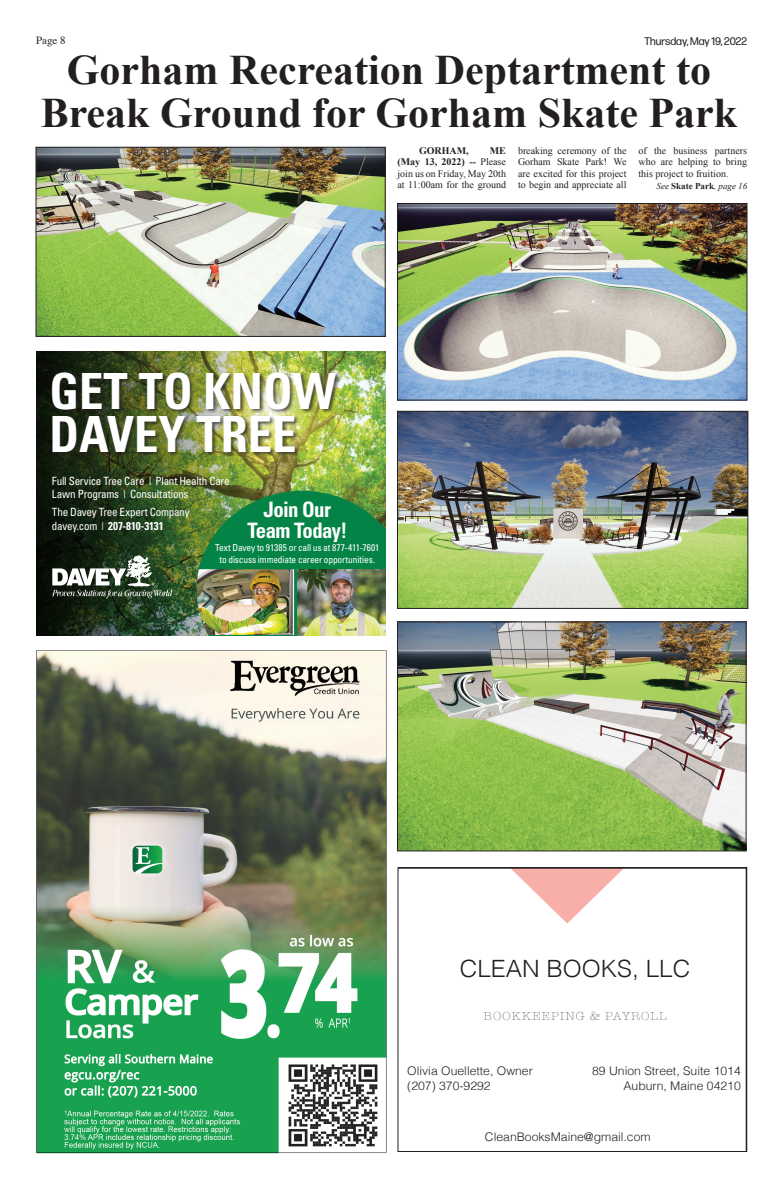
<style>
.page{position:relative;width:783px;height:1188px;background:#fff}
.page>*{position:absolute;margin:0;border:0;box-sizing:border-box;transform-origin:0 0}
.t1{font:700 condensed 49.9px/43.2px "Univers";color:#fff}
.t2{font:700 42px/43px "Times New Roman";color:#231f20;text-align:center}
.t3{font:300 23.8px "Helvetica";color:#231f20}
.t4{font:700 condensed 21.3px/21.3px "Univers";letter-spacing:-.03em;color:#fff;text-align:center}
.t5{font:300 11.9px/14.3px "Helvetica";color:#231f20}
.t6{font:300 11.9px "American Typewriter";letter-spacing:.09em;color:#454647}
.t7{font:condensed 11.4px/13.4px "Univers";letter-spacing:-.025em;color:#fff}
.t8{font:11px "Forma DJR Deck";color:#231f20}
.t9{font:11px "Times";color:#231f20}
.t10{font:10px/11.5px "Times New Roman";color:#231f20;text-align:justify}
.t11{font:700 10px "Times New Roman";color:#231f20}
.t12{font:condensed 9.7px/11.6px "Univers";letter-spacing:-.015em;color:#fff;text-align:center}
.t13{font:italic 9px "Times New Roman";color:#231f20}
.s1{font-weight:700}
.s2{font-weight:700;font-style:normal}
.s3{font-weight:300}
</style>
<div class="page">
<svg style="left:511px;top:869px;width:112px;height:55px"></svg>
<div style="left:398px;top:867px;width:349px;height:285px;border:1px solid #231f20"></div>
<img style="left:36px;top:650px;width:351px;height:504px">
<img style="left:271px;top:351px;width:114px;height:140px">
<img style="left:36px;top:351px;width:235px;height:284px">
<svg style="left:52px;top:555px;width:121px;height:43px"></svg>
<div style="left:51px;top:371px;width:290px;height:86px;background:#231f20;opacity:.75"></div>
<svg style="left:197px;top:491px;width:188px;height:144px;background:#188442"></svg>
<img style="left:197px;top:569px;width:97px;height:66px">
<img style="left:297px;top:569px;width:88px;height:66px">
<img style="left:38px;top:149px;width:345px;height:186px">
<div style="left:36px;top:147px;width:349px;height:190px;border:1px solid #231f20"></div>
<img style="left:399px;top:205px;width:346px;height:193px">
<div style="left:397px;top:203px;width:350px;height:197px;border:1px solid #231f20"></div>
<img style="left:399px;top:413px;width:347px;height:194px">
<div style="left:397px;top:411px;width:351px;height:198px;border:1px solid #231f20"></div>
<img style="left:399px;top:624px;width:345px;height:225px">
<div style="left:397px;top:622px;width:349px;height:229px;border:1px solid #231f20"></div>
<p class="t9" style="left:36px;top:30px;width:31px">Page 8</p>
<p class="t8" style="left:645px;top:34px;width:104px">Thursday, May 19, 2022</p>
<h2 class="t2" style="left:41px;top:47px;width:698px">Gorham Recreation Deptartment to<br>Break Ground for Gorham Skate Park</h2>
<p class="t11" style="left:419px;top:144px;width:51px">GORHAM,</p>
<p class="t10" style="left:398px;top:145px;width:110px;text-indent:92px"><span class="s1">ME (May 13, 2022) --</span> Please join us on Friday, May 20th at 11:00am for the ground</p>
<p class="t10" style="left:518px;top:145px;width:110px">breaking ceremony of the Gorham Skate Park! We are excited for this project to begin and appreciate all</p>
<p class="t10" style="left:638px;top:145px;width:110px">of the business partners who are helping to bring this project to fruition.</p>
<p class="t13" style="left:657px;top:180px;width:92px">See <span class="s2">Skate Park</span>, page 16</p>
<h1 class="t1" style="left:50px;top:369px;width:288px">GET TO KNOW<br>DAVEY TREE</h1>
<p class="t7" style="left:52px;top:474px;width:179px">Full Service Tree Care | Plant Health Care<br>Lawn Programs | Consultations</p>
<p class="t7" style="left:52px;top:505px;width:139px">The Davey Tree Expert Company davey.com <span class="s3">|</span> <span class="s1">207-810-3131</span></p>
<h3 class="t4" style="left:247px;top:498px;width:101px">Join Our<br>Team Today!</h3>
<p class="t12" style="left:215px;top:542px;width:166px">Text Davey to 91385 or call us at 877-411-7601 to discuss immediate career opportunities.</p>
<h3 class="t3" style="left:460px;top:948px;width:232px">CLEAN BOOKS, LLC</h3>
<p class="t6" style="left:484px;top:1007px;width:185px">BOOKKEEPING &amp; PAYROLL</p>
<p class="t5" style="left:407px;top:1063px;width:127px">Olivia Ouellette, Owner (207) 370-9292</p>
<p class="t5" style="left:592px;top:1063px;width:150px;text-align:right">89 Union Street, Suite 1014<br>Auburn, Maine 04210</p>
<p class="t5" style="left:485px;top:1129px;width:167px">CleanBooksMaine@gmail.com</p>
</div>
